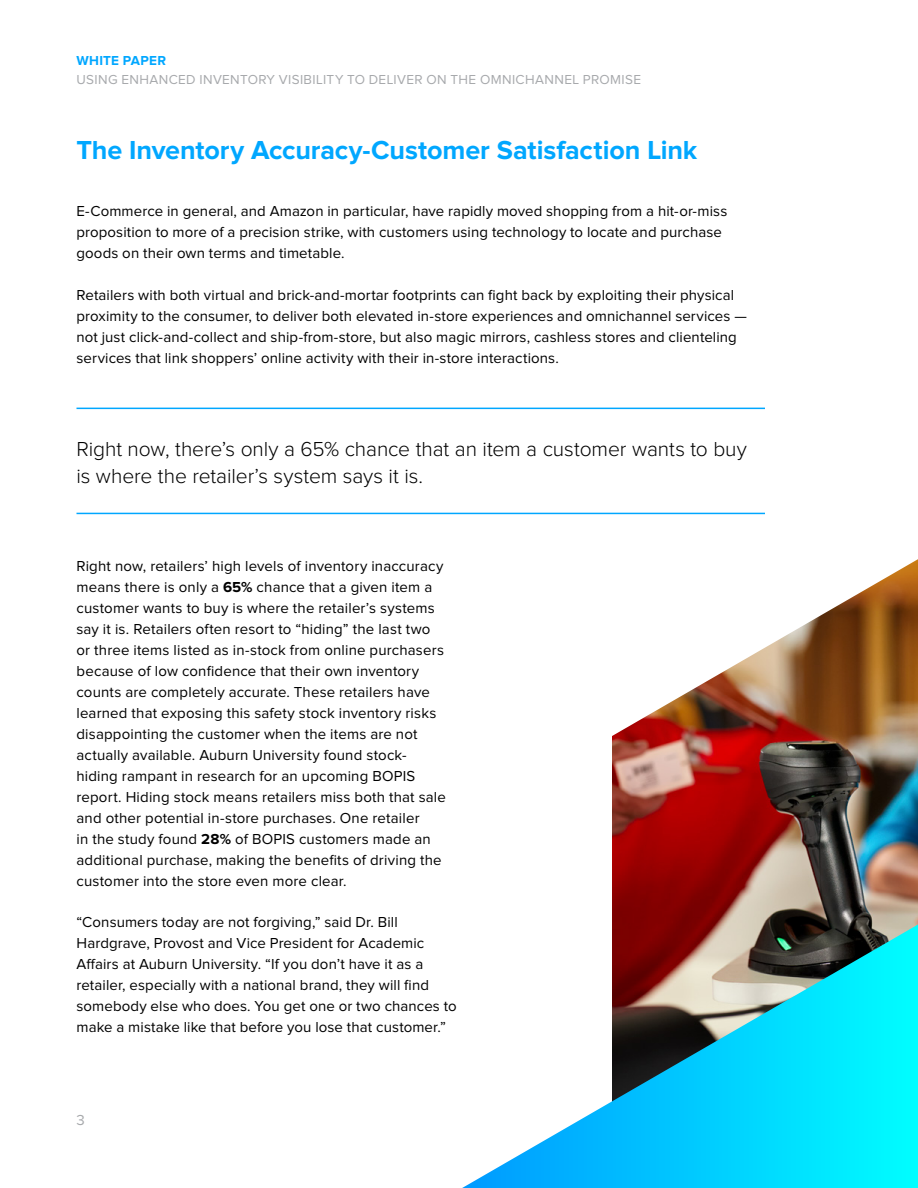
<style>
.page{position:relative;width:918px;height:1188px;background:#fff}
.page>*{position:absolute;margin:0;border:0;box-sizing:border-box;transform-origin:0 0}
.t1{font:700 27px "Proxima Nova";letter-spacing:-.005em;color:#00a7ff}
.t2{font:300 21px/27px "Proxima Nova";letter-spacing:-.005em;color:#000}
.t3{font:15px/21px "Proxima Nova";letter-spacing:.01em;color:#000}
.t4{font:15px "Proxima Nova";color:#a7a9ac}
.t5{font:13.5px "Proxima Nova";letter-spacing:.03em;color:#a7a9ac}
.t6{font:700 13.5px "Proxima Nova";letter-spacing:.02em;color:#00a7ff}
.s1{font-weight:700}
</style>
<div class="page">
<img style="left:612px;top:559px;width:306px;height:366px">
<hr style="left:76px;top:408px;width:689px;height:1px;background:#00a7ff">
<hr style="left:76px;top:513px;width:689px;height:1px;background:#00a7ff">
<svg style="left:462px;top:925px;width:456px;height:263px"></svg>
<p class="t6" style="left:76px;top:54px;width:91px">WHITE PAPER</p>
<p class="t5" style="left:76px;top:73px;width:566px">USING ENHANCED INVENTORY VISIBILITY TO DELIVER ON THE OMNICHANNEL PROMISE</p>
<h1 class="t1" style="left:76px;top:138px;width:622px">The Inventory Accuracy-Customer Satisfaction Link</h1>
<p class="t3" style="left:76px;top:201px;width:652px">E-Commerce in general, and Amazon in particular, have rapidly moved shopping from a hit-or-miss proposition to more of a precision strike, with customers using technology to locate and purchase goods on their own terms and timetable.</p>
<p class="t3" style="left:76px;top:285px;width:672px">Retailers with both virtual and brick-and-mortar footprints can fight back by exploiting their physical proximity to the consumer, to deliver both elevated in-store experiences and omnichannel services — not just click-and-collect and ship-from-store, but also magic mirrors, cashless stores and clienteling services that link shoppers’ online activity with their in-store interactions.</p>
<h2 class="t2" style="left:76px;top:436px;width:672px">Right now, there’s only a 65% chance that an item a customer wants to buy is where the retailer’s system says it is.</h2>
<p class="t3" style="left:76px;top:556px;width:371px">Right now, retailers’ high levels of inventory inaccuracy means there is only a <span class="s1">65%</span> chance that a given item a customer wants to buy is where the retailer’s systems say it is. Retailers often resort to “hiding” the last two or three items listed as in-stock from online purchasers because of low confidence that their own inventory counts are completely accurate. These retailers have learned that exposing this safety stock inventory risks disappointing the customer when the items are not actually available. Auburn University found stock&shy;hiding rampant in research for an upcoming BOPIS report. Hiding stock means retailers miss both that sale and other potential in-store purchases. One retailer<br>in the study found <span class="s1">28%</span> of BOPIS customers made an additional purchase, making the benefits of driving the customer into the store even more clear.</p>
<p class="t3" style="left:76px;top:912px;width:382px">“Consumers today are not forgiving,” said Dr. Bill Hardgrave, Provost and Vice President for Academic Affairs at Auburn University. “If you don’t have it as a retailer, especially with a national brand, they will find somebody else who does. You get one or two chances to make a mistake like that before you lose that customer.”</p>
<p class="t4" style="left:76px;top:1113px;width:10px">3</p>
</div>
